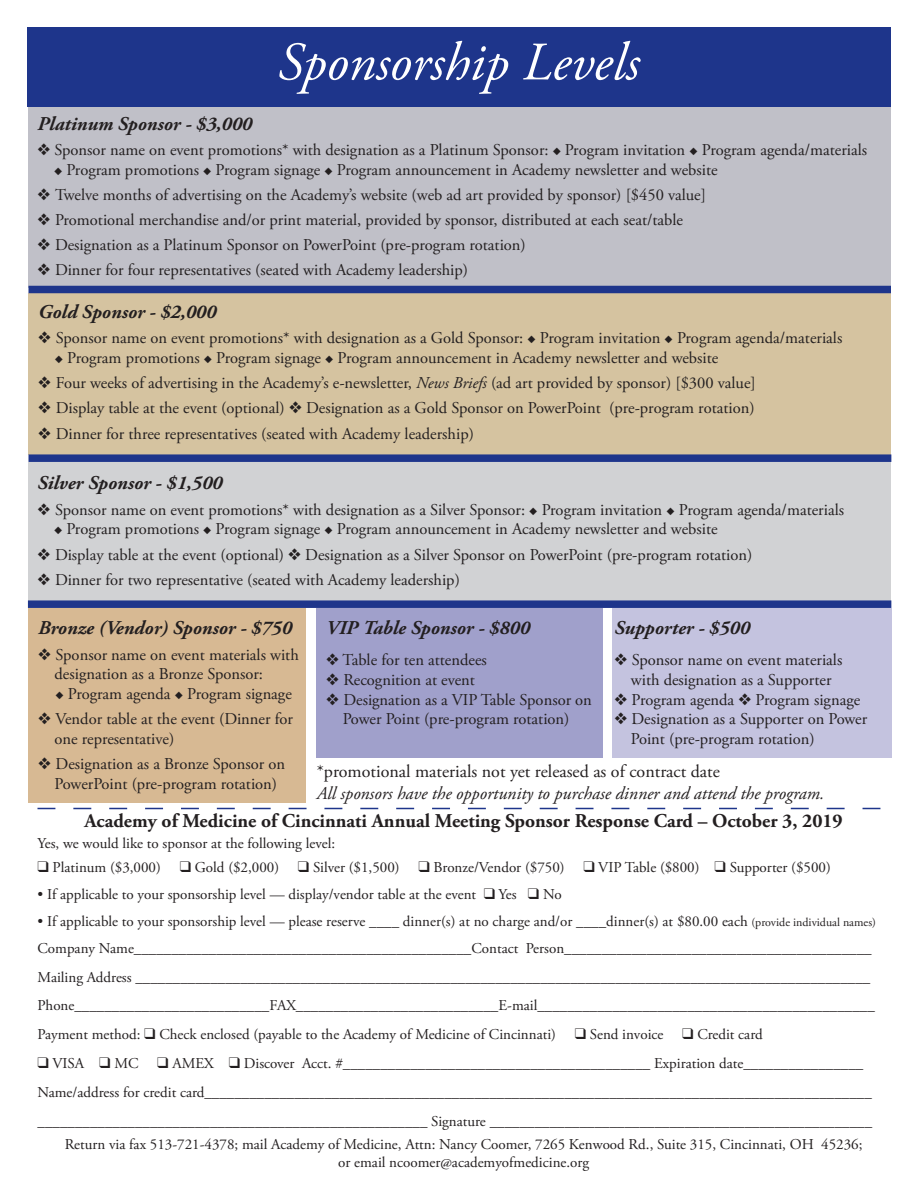
<style>
.page{position:relative;width:918px;height:1188px;background:#fff}
.page>*{position:absolute;margin:0;border:0;box-sizing:border-box;transform-origin:0 0}
.Company_Name{font:italic 54px "Adobe Garamond Pro";color:#fff}
.t1{font:italic 700 19.5px "Adobe Garamond Pro";color:#231f20}
.t2{font:700 19.5px "Adobe Garamond Pro";color:#231f20}
.t3{font:italic 18px "Adobe Garamond Pro";color:#231f20}
.t4{font:18px "Adobe Garamond Pro";color:#231f20}
.t5{font:16.5px "Adobe Garamond Pro";color:#231f20}
.t6{font:15px "Adobe Garamond Pro";color:#231f20}
.s1{font-style:italic}
.s2{font-size:12px}
</style>
<div class="page">
<div style="left:612px;top:608px;width:279px;height:150px;background:#c4c3df"></div>
<div style="left:317px;top:608px;width:286px;height:150px;background:#a0a0cb"></div>
<div style="left:28px;top:608px;width:278px;height:194px;background:#d7b993"></div>
<div style="left:28px;top:293px;width:863px;height:161px;background:#d5c3a0"></div>
<div style="left:28px;top:462px;width:863px;height:138px;background:#d1d2d4"></div>
<div style="left:28px;top:85px;width:863px;height:203px;background:#c0c0c8"></div>
<div style="left:27px;top:27px;width:864px;height:80px;background:#1e358b"></div>
<svg style="left:38px;top:808px;width:842px;height:1px"></svg>
<div style="left:28px;top:286px;width:863px;height:7px;background:#1e358b"></div>
<div style="left:28px;top:454px;width:863px;height:8px;background:#1e358b"></div>
<div style="left:28px;top:600px;width:863px;height:8px;background:#1e358b"></div>
<p class="Company_Name" style="left:278px;top:30px;width:363px">Sponsorship Levels</p>
<p class="t1" style="left:38px;top:112px;width:216px">Platinum Sponsor - $3,000</p>
<p class="t5" style="left:38px;top:140px;width:831px">❖ Sponsor name on event promotions* with designation as a Platinum Sponsor: ◆ Program invitation ◆ Program agenda/materials</p>
<p class="t5" style="left:54px;top:160px;width:665px">◆ Program promotions ◆ Program signage ◆ Program announcement in Academy newsletter and website</p>
<p class="t5" style="left:38px;top:185px;width:670px">❖ Twelve months of advertising on the Academy’s website (web ad art provided by sponsor) [$450 value]</p>
<p class="t5" style="left:38px;top:210px;width:647px">❖ Promotional merchandise and/or print material, provided by sponsor, distributed at each seat/table</p>
<p class="t5" style="left:38px;top:235px;width:490px">❖ Designation as a Platinum Sponsor on PowerPoint (pre-program rotation)</p>
<p class="t5" style="left:38px;top:260px;width:432px">❖ Dinner for four representatives (seated with Academy leadership)</p>
<p class="t1" style="left:38px;top:301px;width:179px">Gold Sponsor - $2,000</p>
<p class="t5" style="left:38px;top:328px;width:806px">❖ Sponsor name on event promotions* with designation as a Gold Sponsor: ◆ Program invitation ◆ Program agenda/materials</p>
<p class="t5" style="left:55px;top:348px;width:665px">◆ Program promotions ◆ Program signage ◆ Program announcement in Academy newsletter and website</p>
<p class="t5" style="left:38px;top:373px;width:719px">❖ Four weeks of advertising in the Academy’s e-newsletter, <span class="s1">News Briefs</span> (ad art provided by sponsor) [$300 value]</p>
<p class="t5" style="left:38px;top:398px;width:718px">❖ Display table at the event (optional) ❖ Designation as a Gold Sponsor on PowerPoint (pre-program rotation)</p>
<p class="t5" style="left:38px;top:424px;width:437px">❖ Dinner for three representatives (seated with Academy leadership)</p>
<p class="t1" style="left:38px;top:472px;width:186px">Silver Sponsor - $1,500</p>
<p class="t5" style="left:38px;top:499px;width:808px">❖ Sponsor name on event promotions* with designation as a Silver Sponsor: ◆ Program invitation ◆ Program agenda/materials</p>
<p class="t5" style="left:54px;top:519px;width:665px">◆ Program promotions ◆ Program signage ◆ Program announcement in Academy newsletter and website</p>
<p class="t5" style="left:38px;top:544px;width:716px">❖ Display table at the event (optional) ❖ Designation as a Silver Sponsor on PowerPoint (pre-program rotation)</p>
<p class="t5" style="left:38px;top:570px;width:424px">❖ Dinner for two representative (seated with Academy leadership)</p>
<p class="t1" style="left:38px;top:617px;width:255px">Bronze (Vendor) Sponsor - $750</p>
<p class="t5" style="left:38px;top:645px;width:262px">❖ Sponsor name on event materials with</p>
<p class="t5" style="left:55px;top:664px;width:210px">designation as a Bronze Sponsor:</p>
<p class="t5" style="left:55px;top:684px;width:238px">◆ Program agenda ◆ Program signage</p>
<p class="t5" style="left:38px;top:709px;width:256px">❖ Vendor table at the event (Dinner for</p>
<p class="t5" style="left:55px;top:729px;width:121px">one representative)</p>
<p class="t5" style="left:38px;top:754px;width:249px">❖ Designation as a Bronze Sponsor on</p>
<p class="t5" style="left:55px;top:774px;width:224px">PowerPoint (pre-program rotation)</p>
<p class="t2" style="left:85px;top:809px;width:760px">Academy of Medicine of Cincinnati Annual Meeting Sponsor Response Card – October 3, 2019</p>
<p class="t6" style="left:38px;top:835px;width:299px">Yes, we would like to sponsor at the following level:</p>
<p class="t6" style="left:38px;top:858px;width:795px">❑ Platinum ($3,000) ❑ Gold ($2,000) ❑ Silver ($1,500) ❑ Bronze/Vendor ($750) ❑ VIP Table ($800) ❑ Supporter ($500)</p>
<p class="t6" style="left:38px;top:885px;width:526px">• If applicable to your sponsorship level — display/vendor table at the event ❑ Yes ❑ No</p>
<p class="t6" style="left:38px;top:912px;width:840px">• If applicable to your sponsorship level — please reserve ____ dinner(s) at no charge and/or ____dinner(s) at $80.00 each <span class="s2">(provide individual names)</span></p>
<p class="t6" style="left:38px;top:939px;width:836px">Company Name_____________________________________________Contact Person_________________________________________</p>
<p class="t6" style="left:38px;top:968px;width:834px">Mailing Address __________________________________________________________________________________________________</p>
<p class="t6" style="left:38px;top:997px;width:839px">Phone__________________________FAX___________________________E-mail_____________________________________________</p>
<p class="t6" style="left:38px;top:1025px;width:727px">Payment method: ❑ Check enclosed (payable to the Academy of Medicine of Cincinnati) ❑ Send invoice ❑ Credit card</p>
<p class="t6" style="left:38px;top:1054px;width:827px">❑ VISA ❑ MC ❑ AMEX ❑ Discover Acct. #_________________________________________ Expiration date________________</p>
<p class="t6" style="left:38px;top:1083px;width:836px">Name/address for credit card_________________________________________________________________________________________</p>
<p class="t6" style="left:38px;top:1112px;width:836px">____________________________________________________ Signature ___________________________________________________</p>
<p class="t6" style="left:65px;top:1135px;width:799px">Return via fax 513-721-4378; mail Academy of Medicine, Attn: Nancy Coomer, 7265 Kenwood Rd., Suite 315, Cincinnati, OH 45236;</p>
<p class="t6" style="left:338px;top:1153px;width:253px">or email ncoomer@academyofmedicine.org</p>
<p class="t1" style="left:326px;top:617px;width:205px">VIP Table Sponsor - $800</p>
<p class="t5" style="left:326px;top:650px;width:162px">❖ Table for ten attendees</p>
<p class="t5" style="left:326px;top:670px;width:150px">❖ Recognition at event</p>
<p class="t5" style="left:326px;top:690px;width:267px">❖ Designation as a VIP Table Sponsor on</p>
<p class="t5" style="left:343px;top:709px;width:228px">Power Point (pre-program rotation)</p>
<p class="t4" style="left:317px;top:760px;width:405px">*promotional materials not yet released as of contract date</p>
<p class="t3" style="left:317px;top:782px;width:509px">All sponsors have the opportunity to purchase dinner and attend the program.</p>
<p class="t1" style="left:614px;top:617px;width:137px">Supporter - $500</p>
<p class="t5" style="left:614px;top:650px;width:229px">❖ Sponsor name on event materials</p>
<p class="t5" style="left:631px;top:670px;width:202px">with designation as a Supporter</p>
<p class="t5" style="left:614px;top:690px;width:247px">❖ Program agenda ❖ Program signage</p>
<p class="t5" style="left:614px;top:709px;width:254px">❖ Designation as a Supporter on Power</p>
<p class="t5" style="left:631px;top:729px;width:185px">Point (pre-program rotation)</p>
</div>
